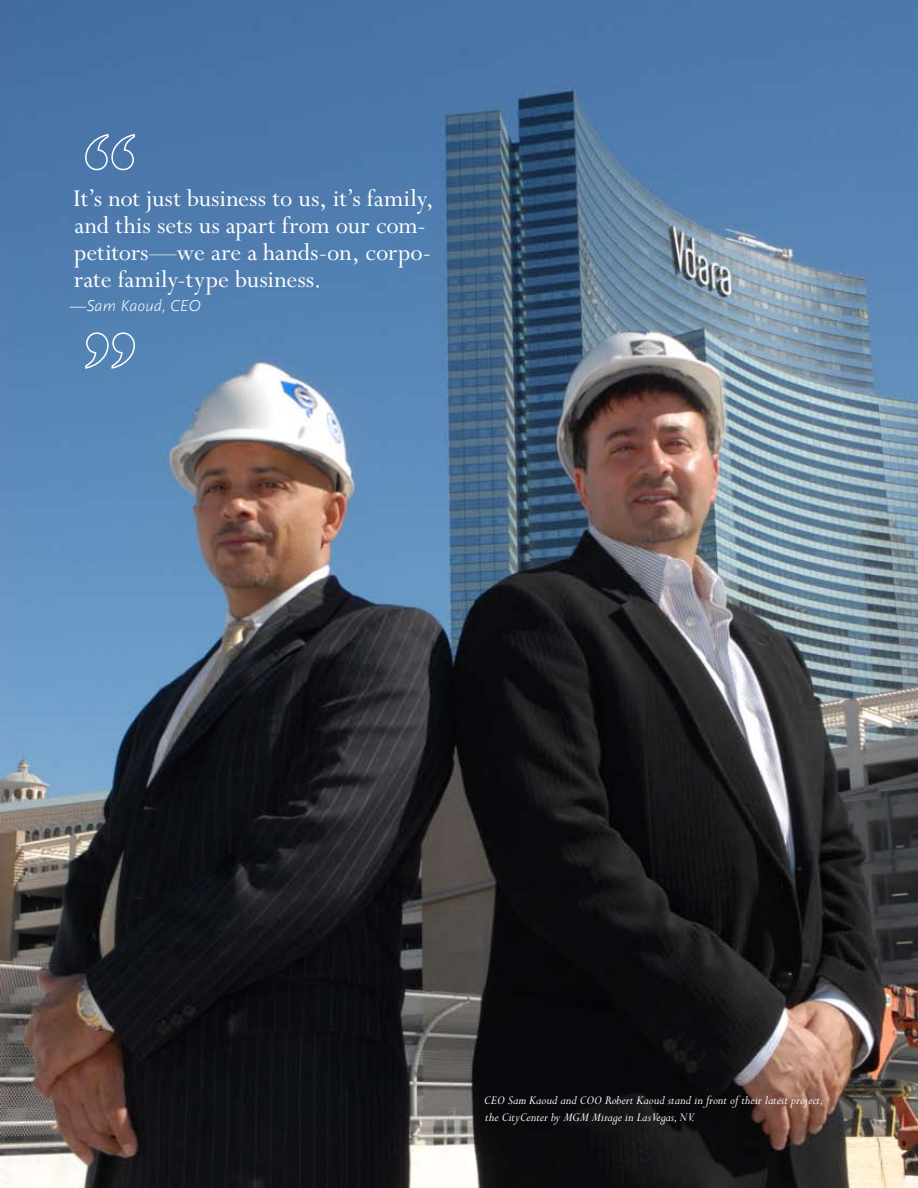
<style>
.page{position:relative;width:918px;height:1188px;background:#fff}
.page>*{position:absolute;margin:0;border:0;box-sizing:border-box;transform-origin:0 0}
.t1{font:27px/27px "Perpetua";color:#fff}
.t2{font:italic 300 16.5px "Scala Sans Pro";color:#fff}
.t3{font:italic 13.5px/16.5px "Perpetua";color:#fff}
</style>
<div class="page">
<img style="left:0;top:0;width:918px;height:1188px">
<svg style="left:84px;top:133px;width:52px;height:38px;background:#668ab5"></svg>
<svg style="left:84px;top:332px;width:52px;height:38px;background:#6d96bf"></svg>
<p class="t1" style="left:74px;top:186px;width:362px">It’s not just business to us, it’s family, and this sets us apart from our com&shy;petitors—we are a hands-on, corpo&shy;rate family-type business.</p>
<p class="t2" style="left:70px;top:296px;width:133px">—Sam Kaoud, CEO</p>
<p class="t3" style="left:484px;top:1093px;width:341px">CEO Sam Kaoud and COO Robert Kaoud stand in front of their latest project, the CityCenter by MGM Mirage in Las Vegas, NV.</p>
</div>
